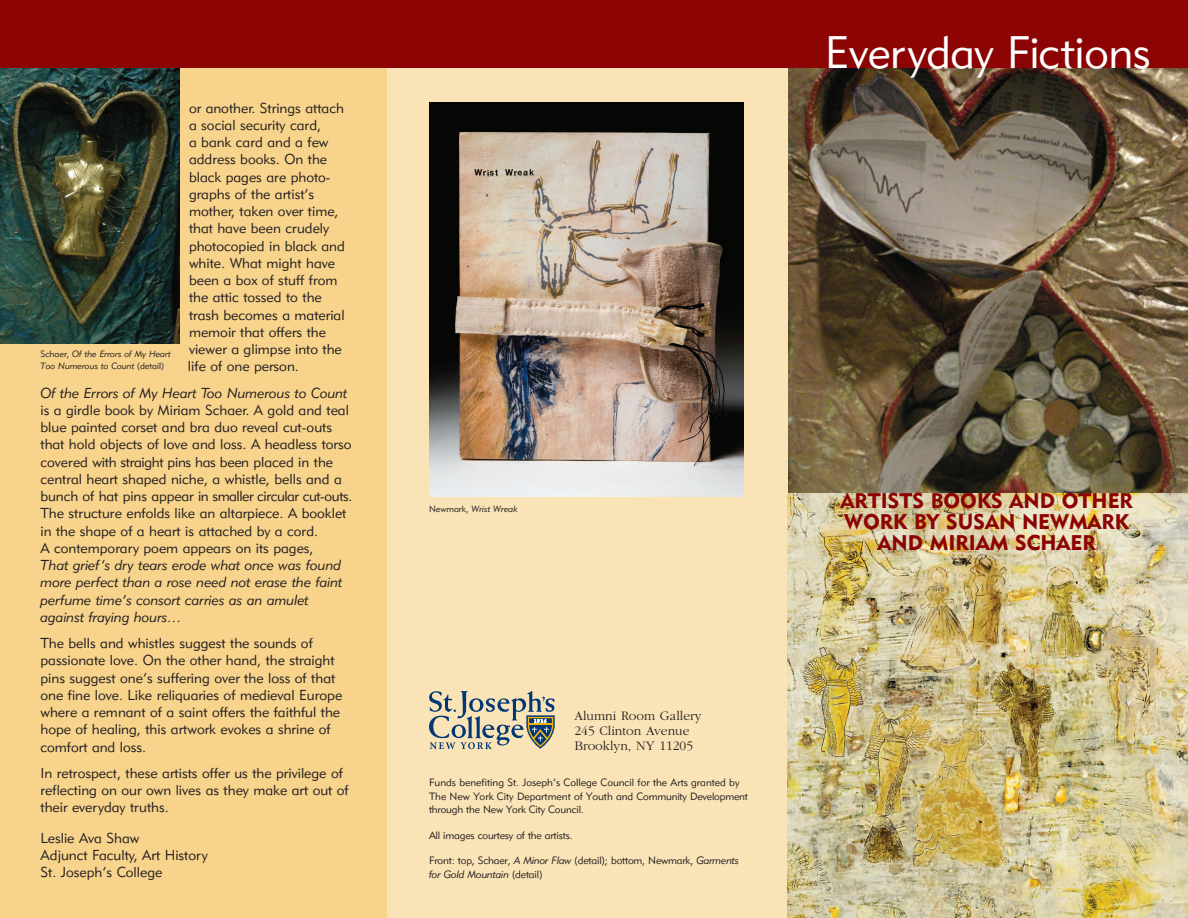
<style>
.page{position:relative;width:1188px;height:918px;background:#fff}
.page>*{position:absolute;margin:0;border:0;box-sizing:border-box;transform-origin:0 0}
.t1{font:45px "Geometric 415 BT Lite A";letter-spacing:-.01em;color:#fff}
.t2{font:21px/21px "Geometric 415 BT Black A";color:#8c0403;text-align:center}
.t3{font:14.25px/17.2px "Geometric 415 BT Lite A";color:#231f20}
.t4{font:14.25px/17.2px "Geometric 415 BT Lite Italic A";color:#231f20}
.t5{font:300 13.5px/15px "Garamond";color:#231f20}
.t6{font:10.5px/13.5px "Geometric 415 BT Lite A";letter-spacing:-.015em;color:#231f20}
.t7{font:10.5px "Geometric 415 BT Lite Italic A";letter-spacing:-.015em;color:#231f20}
.t8{font:9px/12px "Geometric 415 BT Lite Italic A";color:#231f20}
.s1{font-family:"Geometric 415 BT Lite A"}
.s2{font-family:"Geometric 415 BT Lite Italic A"}
</style>
<div class="page">
<img style="left:788px;top:68px;width:400px;height:426px">
<div style="left:387px;top:0;width:401px;height:918px;background:#fae4b7"></div>
<div style="left:0;top:0;width:387px;height:918px;background:#f7d38c"></div>
<svg style="left:429px;top:691px;width:126px;height:58px"></svg>
<img style="left:429px;top:102px;width:315px;height:394px">
<img style="left:0;top:67px;width:180px;height:276px">
<div style="left:0;top:0;width:1188px;height:67px;background:#8c0403"></div>
<img style="left:788px;top:494px;width:400px;height:424px">
<p class="t3" style="left:188px;top:100px;width:158px">or another. Strings attach a social security card,<br>a bank card and a few address books. On the black pages are photo&shy;graphs of the artist’s mother, taken over time, that have been crudely photocopied in black and white. What might have been a box of stuff from the attic tossed to the trash becomes a material memoir that offers the viewer a glimpse into the life of one person.</p>
<p class="t4" style="left:40px;top:385px;width:308px">Of the Errors of My Heart Too Numerous to Count</p>
<p class="t3" style="left:40px;top:403px;width:313px">is a girdle book by Miriam Schaer. A gold and teal blue painted corset and bra duo reveal cut-outs that hold objects of love and loss. A headless torso covered with straight pins has been placed in the central heart shaped niche, a whistle, bells and a bunch of hat pins appear in smaller circular cut-outs.<br>The structure enfolds like an altarpiece. A booklet in the shape of a heart is attached by a cord.<br>A contemporary poem appears on its pages,</p>
<p class="t4" style="left:40px;top:558px;width:304px">That grief’s dry tears erode what once was found more perfect than a rose need not erase the faint perfume time’s consort carries as an amulet against fraying hours…</p>
<p class="t3" style="left:40px;top:636px;width:303px">The bells and whistles suggest the sounds of passionate love. On the other hand, the straight pins suggest one’s suffering over the loss of that one fine love. Like reliquaries of medieval Europe where a remnant of a saint offers the faithful the hope of healing, this artwork evokes a shrine of comfort and loss.</p>
<p class="t3" style="left:40px;top:766px;width:310px">In retrospect, these artists offer us the privilege of reflecting on our own lives as they make art out of their everyday truths.</p>
<p class="t3" style="left:40px;top:831px;width:169px">Leslie Ava Shaw<br>Adjunct Faculty, Art History<br>St. Joseph’s College</p>
<p class="t8" style="left:40px;top:349px;width:132px"><span class="s1">Schaer,</span> Of the Errors of My Heart<br>Too Numerous to Count <span class="s1">(detail)</span></p>
<p class="t8" style="left:429px;top:504px;width:90px"><span class="s1">Newmark,</span> Wrist Wreak</p>
<p class="t5" style="left:574px;top:708px;width:128px">Alumni Room Gallery<br>245 Clinton Avenue<br>Brooklyn, NY 11205</p>
<p class="t6" style="left:429px;top:777px;width:320px">Funds benefiting St. Joseph’s College Council for the Arts granted by<br>The New York City Department of Youth and Community Development through the New York City Council.</p>
<p class="t6" style="left:429px;top:829px;width:145px">All images courtesy of the artists.</p>
<p class="t6" style="left:429px;top:855px;width:312px">Front: top, Schaer, <span class="s2">A Minor Flaw</span> (detail); bottom, Newmark, <span class="s2">Garments</span></p>
<p class="t7" style="left:429px;top:870px;width:115px">for Gold Mountain <span class="s1">(detail)</span></p>
<h1 class="t1" style="left:825px;top:36px;width:327px">Everyday Fictions</h1>
<h2 class="t2" style="left:841px;top:492px;width:294px">ARTISTS BOOKS AND OTHER<br>WORK BY SUSAN NEWMARK<br>AND MIRIAM SCHAER</h2>
</div>
